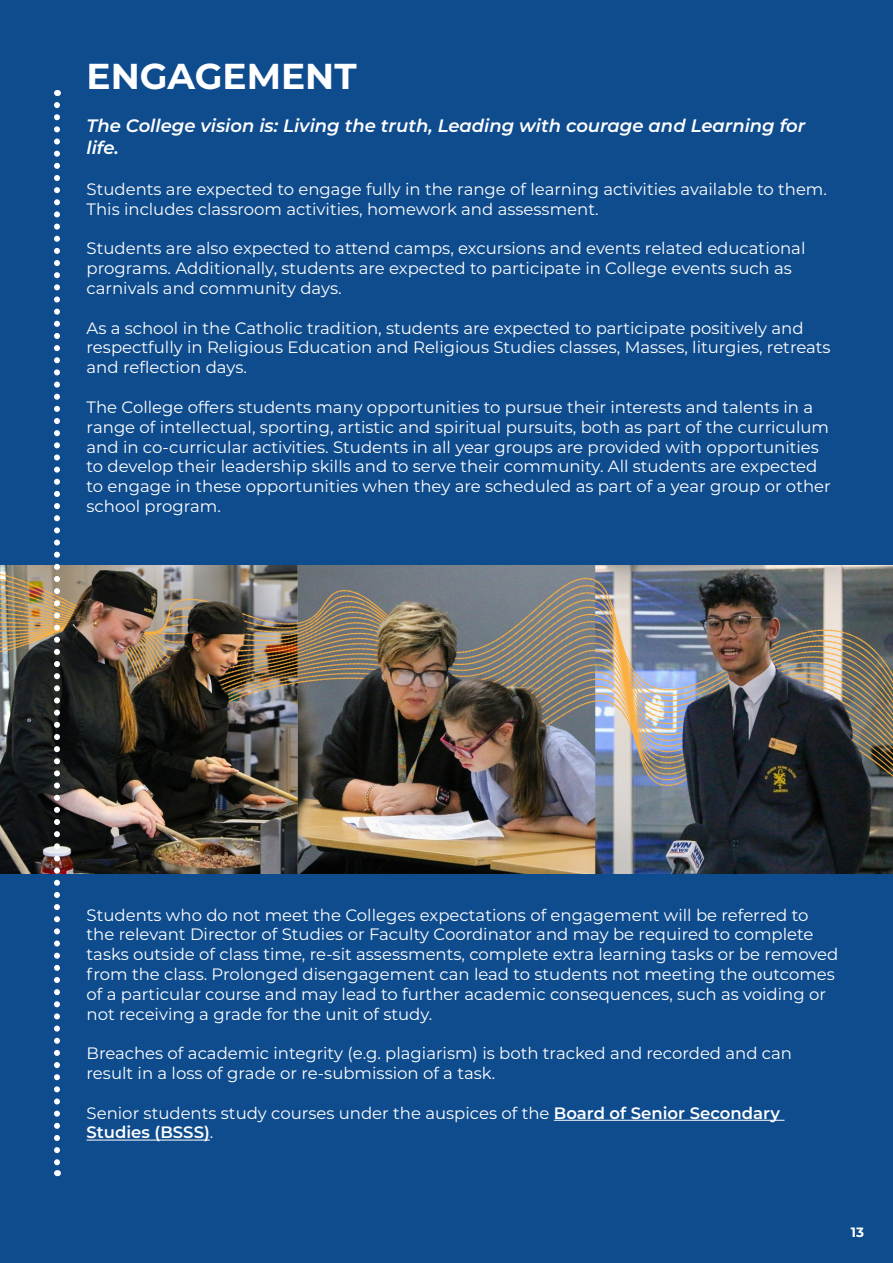
<style>
.page{position:relative;width:893px;height:1263px;background:#0f4c8e}
.page>*{position:absolute;margin:0;border:0;box-sizing:border-box;transform-origin:0 0}
.t1{font:700 36px "Montserrat";color:#fff}
.t2{font:italic 600 18px/21.6px "Montserrat";color:#fff}
.t3{font:16.5px/19.8px "Montserrat";color:#fff}
.t4{font:700 13.5px "Montserrat";color:#fff}
.s1{font-weight:600}
</style>
<div class="page">
<img style="left:0;top:565px;width:893px;height:308px">
<svg style="left:54px;top:105px;width:6px;height:1071px"></svg>
<hr style="left:554px;top:1120px;width:230px;height:1px;background:#fff">
<hr style="left:87px;top:1140px;width:123px;height:1px;background:#fff">
<p class="t1" style="left:87px;top:50px;width:271px">ENGAGEMENT</p>
<p class="t2" style="left:87px;top:114px;width:720px">The College vision is: Living the truth, Leading with courage and Learning for life.</p>
<p class="t3" style="left:87px;top:179px;width:742px">Students are expected to engage fully in the range of learning activities available to them.<br>This includes classroom activities, homework and assessment.</p>
<p class="t3" style="left:87px;top:238px;width:720px">Students are also expected to attend camps, excursions and events related educational programs. Additionally, students are expected to participate in College events such as carnivals and community days.</p>
<p class="t3" style="left:87px;top:317px;width:745px">As a school in the Catholic tradition, students are expected to participate positively and respectfully in Religious Education and Religious Studies classes, Masses, liturgies, retreats and reflection days.</p>
<p class="t3" style="left:87px;top:397px;width:746px">The College offers students many opportunities to pursue their interests and talents in a range of intellectual, sporting, artistic and spiritual pursuits, both as part of the curriculum and in co-curricular activities. Students in all year groups are provided with opportunities to develop their leadership skills and to serve their community. All students are expected to engage in these opportunities when they are scheduled as part of a year group or other school program.</p>
<p class="t3" style="left:87px;top:904px;width:753px">Students who do not meet the Colleges expectations of engagement will be referred to the relevant Director of Studies or Faculty Coordinator and may be required to complete tasks outside of class time, re-sit assessments, complete extra learning tasks or be removed from the class. Prolonged disengagement can lead to students not meeting the outcomes of a particular course and may lead to further academic consequences, such as voiding or not receiving a grade for the unit of study.</p>
<p class="t3" style="left:87px;top:1043px;width:707px">Breaches of academic integrity (e.g. plagiarism) is both tracked and recorded and can result in a loss of grade or re-submission of a task.</p>
<p class="t3" style="left:87px;top:1102px;width:695px">Senior students study courses under the auspices of the <span class="s1">Board of Senior Secondary<br>Studies (BSSS)</span>.</p>
<p class="t4" style="left:851px;top:1223px;width:15px">13</p>
</div>
